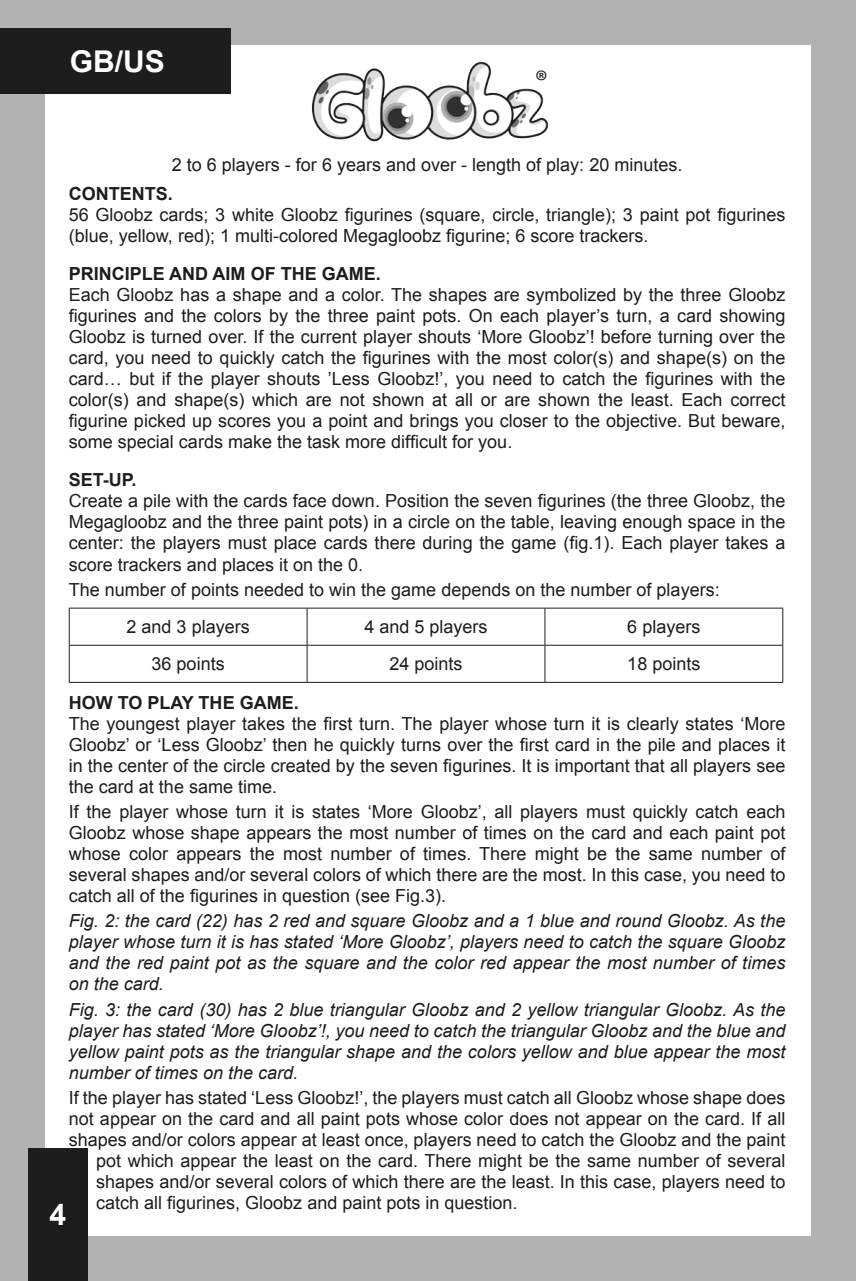
<style>
.page{position:relative;width:856px;height:1281px;background:#fff}
.page>*{position:absolute;margin:0;border:0;box-sizing:border-box;transform-origin:0 0}
.t1{font:700 30px "Arial";color:#fff}
.t2{font:30px "Myriad Pro";color:#1d1d1b}
.t3{font:18px/21px "Arial";color:#1d1d1b;text-align:justify}
.t4{font:italic 18px/21px "Arial";color:#1d1d1b;text-align:justify}
.t5{font:700 18px "Arial";color:#1d1d1b}
</style>
<div class="page">
<div style="left:0;top:0;width:853px;height:1281px;background:#b2b2b2"></div>
<div style="left:44px;top:45px;width:767px;height:1191px;background:#fff"></div>
<div style="left:0;top:28px;width:231px;height:65px;background:#1d1d1b"></div>
<img style="left:309px;top:61px;width:240px;height:82px">
<div style="left:28px;top:1148px;width:60px;height:133px;background:#1d1d1b"></div>
<hr style="left:853px;top:0;width:2px;height:1281px;background:#b2b2b2">
<hr style="left:69px;top:607px;width:238px;height:1px;background:#1d1d1b">
<hr style="left:69px;top:608px;width:1px;height:37px;background:#1d1d1b">
<hr style="left:307px;top:607px;width:238px;height:1px;background:#1d1d1b">
<hr style="left:306px;top:608px;width:1px;height:37px;background:#1d1d1b">
<hr style="left:545px;top:607px;width:238px;height:1px;background:#1d1d1b">
<hr style="left:544px;top:608px;width:1px;height:37px;background:#1d1d1b">
<hr style="left:782px;top:608px;width:1px;height:37px;background:#1d1d1b">
<hr style="left:69px;top:645px;width:238px;height:1px;background:#1d1d1b">
<hr style="left:69px;top:645px;width:1px;height:37px;background:#1d1d1b">
<hr style="left:307px;top:645px;width:238px;height:1px;background:#1d1d1b">
<hr style="left:306px;top:645px;width:1px;height:37px;background:#1d1d1b">
<hr style="left:545px;top:645px;width:238px;height:1px;background:#1d1d1b">
<hr style="left:544px;top:645px;width:1px;height:37px;background:#1d1d1b">
<hr style="left:782px;top:645px;width:1px;height:37px;background:#1d1d1b">
<hr style="left:69px;top:682px;width:238px;height:1px;background:#1d1d1b">
<hr style="left:307px;top:682px;width:238px;height:1px;background:#1d1d1b">
<hr style="left:545px;top:682px;width:238px;height:1px;background:#1d1d1b">
<p class="t1" style="left:70px;top:42px;width:97px">GB/US</p>
<h1 class="t2" style="left:535px;top:63px;width:14px">®</h1>
<p class="t3" style="left:172px;top:154px;width:512px">2 to 6 players - for 6 years and over - length of play: 20 minutes.</p>
<p class="t5" style="left:69px;top:182px;width:106px">CONTENTS.</p>
<p class="t3" style="left:69px;top:205px;width:718px">56 Gloobz cards; 3 white Gloobz figurines (square, circle, triangle); 3 paint pot figurines (blue, yellow, red); 1 multi-colored Megagloobz figurine; 6 score trackers.</p>
<p class="t5" style="left:69px;top:262px;width:313px">PRINCIPLE AND AIM OF THE GAME.</p>
<p class="t3" style="left:69px;top:285px;width:718px">Each Gloobz has a shape and a color. The shapes are symbolized by the three Gloobz figurines and the colors by the three paint pots. On each player’s turn, a card showing Gloobz is turned over. If the current player shouts ‘More Gloobz’! before turning over the card, you need to quickly catch the figurines with the most color(s) and shape(s) on the card… but if the player shouts ’Less Gloobz!’, you need to catch the figurines with the color(s) and shape(s) which are not shown at all or are shown the least. Each correct figurine picked up scores you a point and brings you closer to the objective. But beware, some special cards make the task more difficult for you.</p>
<p class="t5" style="left:69px;top:468px;width:69px">SET-UP.</p>
<p class="t3" style="left:69px;top:491px;width:718px">Create a pile with the cards face down. Position the seven figurines (the three Gloobz, the Megagloobz and the three paint pots) in a circle on the table, leaving enough space in the center: the players must place cards there during the game (fig.1). Each player takes a score trackers and places it on the 0.</p>
<p class="t3" style="left:69px;top:579px;width:652px">The number of points needed to win the game depends on the number of players:</p>
<p class="t3" style="left:126px;top:616px;width:125px">2 and 3 players</p>
<p class="t3" style="left:364px;top:616px;width:125px">4 and 5 players</p>
<p class="t3" style="left:627px;top:616px;width:75px">6 players</p>
<p class="t3" style="left:151px;top:654px;width:75px">36 points</p>
<p class="t3" style="left:389px;top:654px;width:75px">24 points</p>
<p class="t3" style="left:627px;top:654px;width:75px">18 points</p>
<p class="t5" style="left:69px;top:690px;width:231px">HOW TO PLAY THE GAME.</p>
<p class="t3" style="left:69px;top:713px;width:718px">The youngest player takes the first turn. The player whose turn it is clearly states ‘More Gloobz’ or ‘Less Gloobz’ then he quickly turns over the first card in the pile and places it in the center of the circle created by the seven figurines. It is important that all players see the card at the same time.</p>
<p class="t3" style="left:69px;top:801px;width:718px">If the player whose turn it is states ‘More Gloobz’, all players must quickly catch each Gloobz whose shape appears the most number of times on the card and each paint pot whose color appears the most number of times. There might be the same number of several shapes and/or several colors of which there are the most. In this case, you need to catch all of the figurines in question (see Fig.3).</p>
<p class="t4" style="left:69px;top:910px;width:717px">Fig. 2: the card (22) has 2 red and square Gloobz and a 1 blue and round Gloobz. As the player whose turn it is has stated ‘More Gloobz’, players need to catch the square Gloobz and the red paint pot as the square and the color red appear the most number of times on the card.</p>
<p class="t4" style="left:69px;top:999px;width:718px">Fig. 3: the card (30) has 2 blue triangular Gloobz and 2 yellow triangular Gloobz. As the player has stated ‘More Gloobz’!, you need to catch the triangular Gloobz and the blue and yellow paint pots as the triangular shape and the colors yellow and blue appear the most number of times on the card.</p>
<p class="t3" style="left:69px;top:1087px;width:718px">If the player has stated ‘Less Gloobz!’, the players must catch all Gloobz whose shape does</p>
<p class="t3" style="left:69px;top:1108px;width:718px">not appear on the card and all paint pots whose color does not appear on the card. If all</p>
<p class="t3" style="left:69px;top:1129px;width:718px">shapes and/or colors appear at least once, players need to catch the Gloobz and the paint</p>
<p class="t3" style="left:96px;top:1150px;width:690px">pot which appear the least on the card. There might be the same number of several</p>
<p class="t3" style="left:96px;top:1171px;width:690px">shapes and/or several colors of which there are the least. In this case, players need to</p>
<p class="t3" style="left:96px;top:1192px;width:423px">catch all figurines, Gloobz and paint pots in question.</p>
<p class="t1" style="left:49px;top:1194px;width:18px">4</p>
</div>
